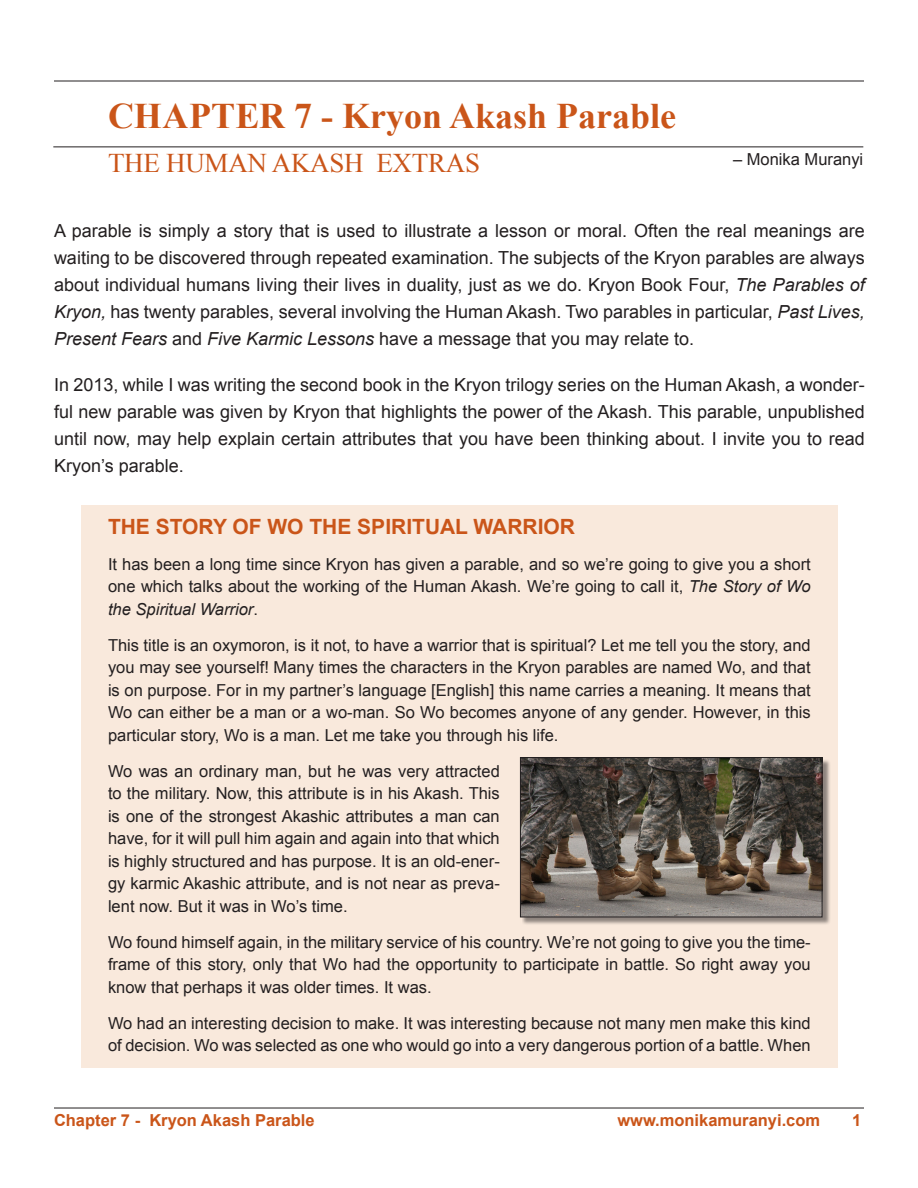
<style>
.page{position:relative;width:918px;height:1188px;background:#fff}
.page>*{position:absolute;margin:0;border:0;box-sizing:border-box;transform-origin:0 0}
.Title___Intro{font:700 36px "Times New Roman";color:#ca5519}
.Article_Tittle{font:27px "Times New Roman";letter-spacing:-.01em;color:#ca5519}
.Indented_Kryon_Parag{font:700 21px "Arial";color:#ca5519}
.Normal__Web{font:18px/27px "Arial";color:#231f20;text-align:justify}
.Indented_Kryon_Parag-2{font:16.5px/22.5px "Arial";color:#231f20;text-align:justify}
.MM_Article_Paragraph{font:700 16.5px "Arial";color:#ca5519}
.s1{font-style:italic}
</style>
<div class="page">
<hr style="left:54px;top:81px;width:810px;height:1px;background:#231f20">
<hr style="left:53px;top:147px;width:810px;height:1px;background:#231f20">
<hr style="left:54px;top:1108px;width:810px;height:1px;background:#231f20">
<div style="left:81px;top:505px;width:757px;height:46px;background:#f9e9dc"></div>
<div style="left:81px;top:544px;width:757px;height:87px;background:#f9e9dc"></div>
<div style="left:81px;top:625px;width:757px;height:132px;background:#f9e9dc"></div>
<div style="left:81px;top:751px;width:757px;height:177px;background:#f9e9dc"></div>
<div style="left:81px;top:922px;width:757px;height:87px;background:#f9e9dc"></div>
<div style="left:81px;top:1003px;width:757px;height:65px;background:#f9e9dc"></div>
<div style="left:522px;top:759px;width:308px;height:167px;background:#231f20;opacity:.5"></div>
<img style="left:522px;top:759px;width:298px;height:156px">
<div style="left:520px;top:757px;width:302px;height:160px;border:1px solid #231f20"></div>
<p class="Title___Intro" style="left:108px;top:91px;width:570px">CHAPTER 7 - Kryon Akash Parable</p>
<p class="Article_Tittle" style="left:108px;top:145px;width:374px">THE HUMAN AKASH EXTRAS</p>
<p class="Indented_Kryon_Parag-2" style="left:733px;top:149px;width:132px">– Monika Muranyi</p>
<p class="Normal__Web" style="left:54px;top:218px;width:812px">A parable is simply a story that is used to illustrate a lesson or moral. Often the real meanings are waiting to be discovered through repeated examination. The subjects of the Kryon parables are always about individual humans living their lives in duality, just as we do. Kryon Book Four, <span class="s1">The Parables of Kryon,</span> has twenty parables, several involving the Human Akash. Two parables in particular, <span class="s1">Past Lives, Present Fears</span> and <span class="s1">Five Karmic Lessons</span> have a message that you may relate to.</p>
<p class="Normal__Web" style="left:54px;top:371px;width:812px">In 2013, while I was writing the second book in the Kryon trilogy series on the Human Akash, a wonder&shy;ful new parable was given by Kryon that highlights the power of the Akash. This parable, unpublished until now, may help explain certain attributes that you have been thinking about. I invite you to read Kryon’s parable.</p>
<p class="Indented_Kryon_Parag" style="left:108px;top:512px;width:469px">THE STORY OF WO THE SPIRITUAL WARRIOR</p>
<p class="Indented_Kryon_Parag-2" style="left:108px;top:553px;width:704px">It has been a long time since Kryon has given a parable, and so we’re going to give you a short one which talks about the working of the Human Akash. We’re going to call it, <span class="s1">The Story of Wo the Spiritual Warrior</span>.</p>
<p class="Indented_Kryon_Parag-2" style="left:108px;top:634px;width:704px">This title is an oxymoron, is it not, to have a warrior that is spiritual? Let me tell you the story, and you may see yourself! Many times the characters in the Kryon parables are named Wo, and that is on purpose. For in my partner’s language [English] this name carries a meaning. It means that Wo can either be a man or a wo-man. So Wo becomes anyone of any gender. However, in this particular story, Wo is a man. Let me take you through his life.</p>
<p class="Indented_Kryon_Parag-2" style="left:108px;top:760px;width:393px">Wo was an ordinary man, but he was very attracted to the military. Now, this attribute is in his Akash. This is one of the strongest Akashic attributes a man can have, for it will pull him again and again into that which is highly structured and has purpose. It is an old-ener&shy;gy karmic Akashic attribute, and is not near as preva&shy;lent now. But it was in Wo’s time.</p>
<p class="Indented_Kryon_Parag-2" style="left:108px;top:931px;width:704px">Wo found himself again, in the military service of his country. We’re not going to give you the time&shy;frame of this story, only that Wo had the opportunity to participate in battle. So right away you know that perhaps it was older times. It was.</p>
<p class="Indented_Kryon_Parag-2" style="left:108px;top:1012px;width:704px">Wo had an interesting decision to make. It was interesting because not many men make this kind of decision. Wo was selected as one who would go into a very dangerous portion of a battle. When</p>
<p class="MM_Article_Paragraph" style="left:54px;top:1109px;width:262px">Chapter 7 - Kryon Akash Parable</p>
<p class="MM_Article_Paragraph" style="left:617px;top:1109px;width:204px">www.monikamuranyi.com</p>
<p class="MM_Article_Paragraph" style="left:852px;top:1109px;width:11px">1</p>
</div>
